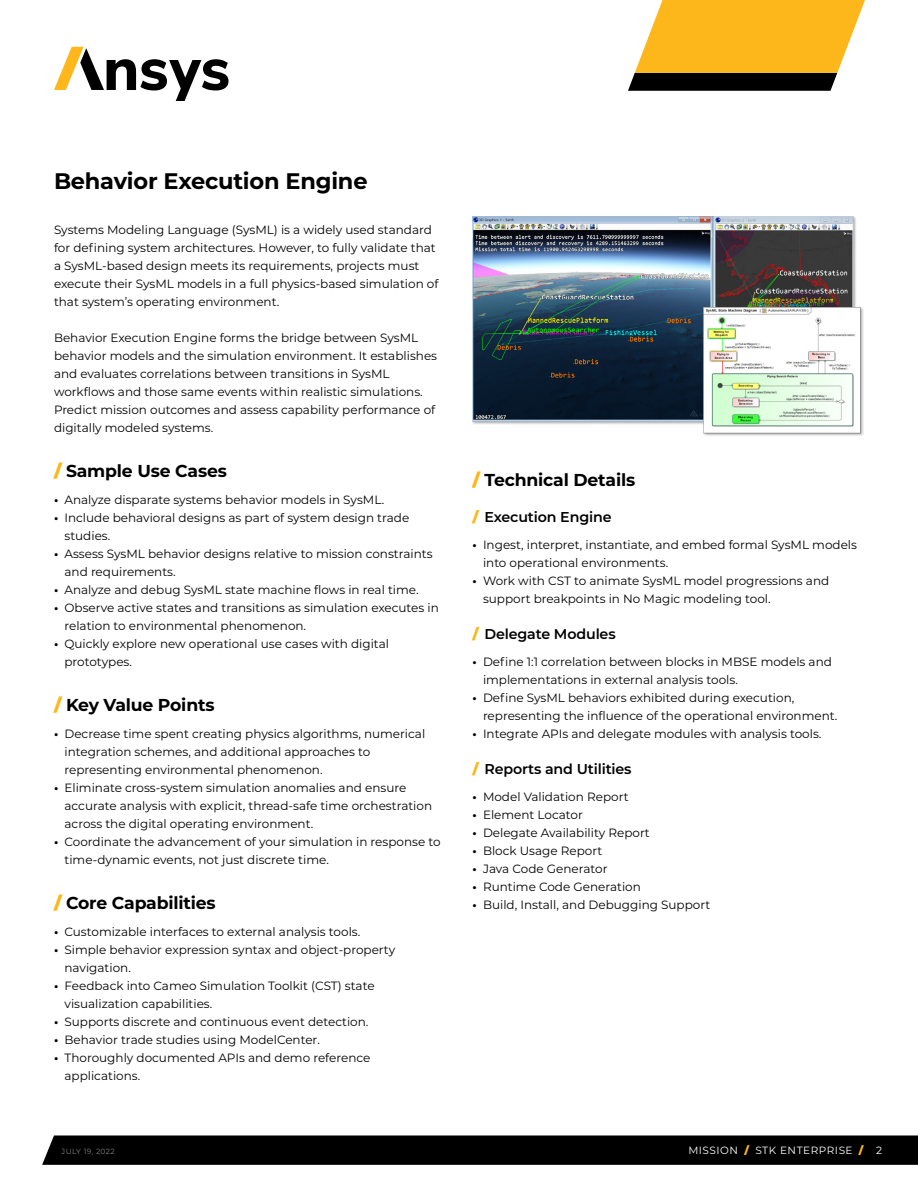
<style>
.page{position:relative;width:918px;height:1188px;background:#fff}
.page>*{position:absolute;margin:0;border:0;box-sizing:border-box;transform-origin:0 0}
.Heading_1{font:700 22.5px "Montserrat";letter-spacing:-.01em;color:#000}
.t1{font:700 17.25px "Montserrat";letter-spacing:-.01em;color:#000}
.t2{font:600 14.25px "Montserrat";letter-spacing:-.01em;color:#000}
.t3{font:12px/18px "Montserrat";color:#000}
.t4{font:10.5px "Montserrat";letter-spacing:.05em;color:#fff}
.t5{font:7.5px "Montserrat";letter-spacing:.05em;color:#808285}
.s1{font-weight:900;color:#fdb71a}
.s2{font-weight:700}
</style>
<div class="page">
<svg style="left:42px;top:1135px;width:876px;height:30px;background:#080808"></svg>
<svg style="left:54px;top:47px;width:175px;height:54px"></svg>
<svg style="left:628px;top:0;width:237px;height:91px;background:#d2a337"></svg>
<img style="left:472px;top:216px;width:392px;height:220px">
<p class="Heading_1" style="left:54px;top:165px;width:315px">Behavior Execution Engine</p>
<p class="t3" style="left:54px;top:220px;width:386px">Systems Modeling Language (SysML) is a widely used standard for defining system architectures. However, to fully validate that a SysML-based design meets its requirements, projects must execute their SysML models in a full physics-based simulation of that system’s operating environment.</p>
<p class="t3" style="left:54px;top:328px;width:385px">Behavior Execution Engine forms the bridge between SysML behavior models and the simulation environment. It establishes and evaluates correlations between transitions in SysML workflows and those same events within realistic simulations.<br>Predict mission outcomes and assess capability performance of digitally modeled systems.</p>
<p class="t1" style="left:54px;top:458px;width:174px"><span class="s1">/</span> Sample Use Cases</p>
<p class="t3" style="left:54px;top:490px;width:332px"><span class="s2">•</span> Analyze disparate systems behavior models in SysML.</p>
<p class="t3" style="left:64px;top:508px;width:346px;text-indent:-10px"><span class="s2">•</span> Include behavioral designs as part of system design trade studies.</p>
<p class="t3" style="left:64px;top:544px;width:370px;text-indent:-10px"><span class="s2">•</span> Assess SysML behavior designs relative to mission constraints and requirements.</p>
<p class="t3" style="left:54px;top:580px;width:366px"><span class="s2">•</span> Analyze and debug SysML state machine flows in real time.</p>
<p class="t3" style="left:64px;top:598px;width:376px;text-indent:-10px"><span class="s2">•</span> Observe active states and transitions as simulation executes in relation to environmental phenomenon.</p>
<p class="t3" style="left:64px;top:634px;width:326px;text-indent:-10px"><span class="s2">•</span> Quickly explore new operational use cases with digital prototypes.</p>
<p class="t1" style="left:54px;top:692px;width:162px"><span class="s1">/</span> Key Value Points</p>
<p class="t3" style="left:64px;top:724px;width:362px;text-indent:-10px"><span class="s2">•</span> Decrease time spent creating physics algorithms, numerical integration schemes, and additional approaches to representing environmental phenomenon.</p>
<p class="t3" style="left:64px;top:778px;width:369px;text-indent:-10px"><span class="s2">•</span> Eliminate cross-system simulation anomalies and ensure accurate analysis with explicit, thread-safe time orchestration across the digital operating environment.</p>
<p class="t3" style="left:64px;top:832px;width:378px;text-indent:-10px"><span class="s2">•</span> Coordinate the advancement of your simulation in response to time-dynamic events, not just discrete time.</p>
<p class="t1" style="left:54px;top:890px;width:163px"><span class="s1">/</span> Core Capabilities</p>
<p class="t3" style="left:54px;top:922px;width:308px"><span class="s2">•</span> Customizable interfaces to external analysis tools.</p>
<p class="t3" style="left:64px;top:940px;width:333px;text-indent:-10px"><span class="s2">•</span> Simple behavior expression syntax and object-property navigation.</p>
<p class="t3" style="left:64px;top:976px;width:312px;text-indent:-10px"><span class="s2">•</span> Feedback into Cameo Simulation Toolkit (CST) state visualization capabilities.</p>
<p class="t3" style="left:54px;top:1012px;width:316px"><span class="s2">•</span> Supports discrete and continuous event detection.</p>
<p class="t3" style="left:54px;top:1030px;width:267px"><span class="s2">•</span> Behavior trade studies using ModelCenter.</p>
<p class="t3" style="left:64px;top:1048px;width:307px;text-indent:-10px"><span class="s2">•</span> Thoroughly documented APIs and demo reference applications.</p>
<p class="t1" style="left:472px;top:467px;width:164px"><span class="s1">/</span> Technical Details</p>
<p class="t2" style="left:472px;top:507px;width:141px"><span class="s1">/</span> Execution Engine</p>
<p class="t3" style="left:483px;top:535px;width:376px;text-indent:-10px"><span class="s2">•</span> Ingest, interpret, instantiate, and embed formal SysML models into operational environments.</p>
<p class="t3" style="left:483px;top:571px;width:348px;text-indent:-10px"><span class="s2">•</span> Work with CST to animate SysML model progressions and support breakpoints in No Magic modeling tool.</p>
<p class="t2" style="left:472px;top:624px;width:145px"><span class="s1">/</span> Delegate Modules</p>
<p class="t3" style="left:483px;top:652px;width:350px;text-indent:-10px"><span class="s2">•</span> Define 1:1 correlation between blocks in MBSE models and implementations in external analysis tools.</p>
<p class="t3" style="left:483px;top:688px;width:356px;text-indent:-10px"><span class="s2">•</span> Define SysML behaviors exhibited during execution, representing the influence of the operational environment.</p>
<p class="t3" style="left:472px;top:724px;width:350px"><span class="s2">•</span> Integrate APIs and delegate modules with analysis tools.</p>
<p class="t2" style="left:472px;top:759px;width:161px"><span class="s1">/</span> Reports and Utilities</p>
<p class="t3" style="left:472px;top:787px;width:158px"><span class="s2">•</span> Model Validation Report</p>
<p class="t3" style="left:472px;top:805px;width:112px"><span class="s2">•</span> Element Locator</p>
<p class="t3" style="left:472px;top:823px;width:179px"><span class="s2">•</span> Delegate Availability Report</p>
<p class="t3" style="left:472px;top:841px;width:131px"><span class="s2">•</span> Block Usage Report</p>
<p class="t3" style="left:472px;top:859px;width:137px"><span class="s2">•</span> Java Code Generator</p>
<p class="t3" style="left:472px;top:877px;width:170px"><span class="s2">•</span> Runtime Code Generation</p>
<p class="t3" style="left:472px;top:895px;width:239px"><span class="s2">•</span> Build, Install, and Debugging Support</p>
<p class="t5" style="left:62px;top:1146px;width:55px">July 19, 2022</p>
<p class="t4" style="left:688px;top:1143px;width:195px">MISSION <span class="s1">/</span> STK ENTERPRISE <span class="s1">/</span> 2</p>
</div>
